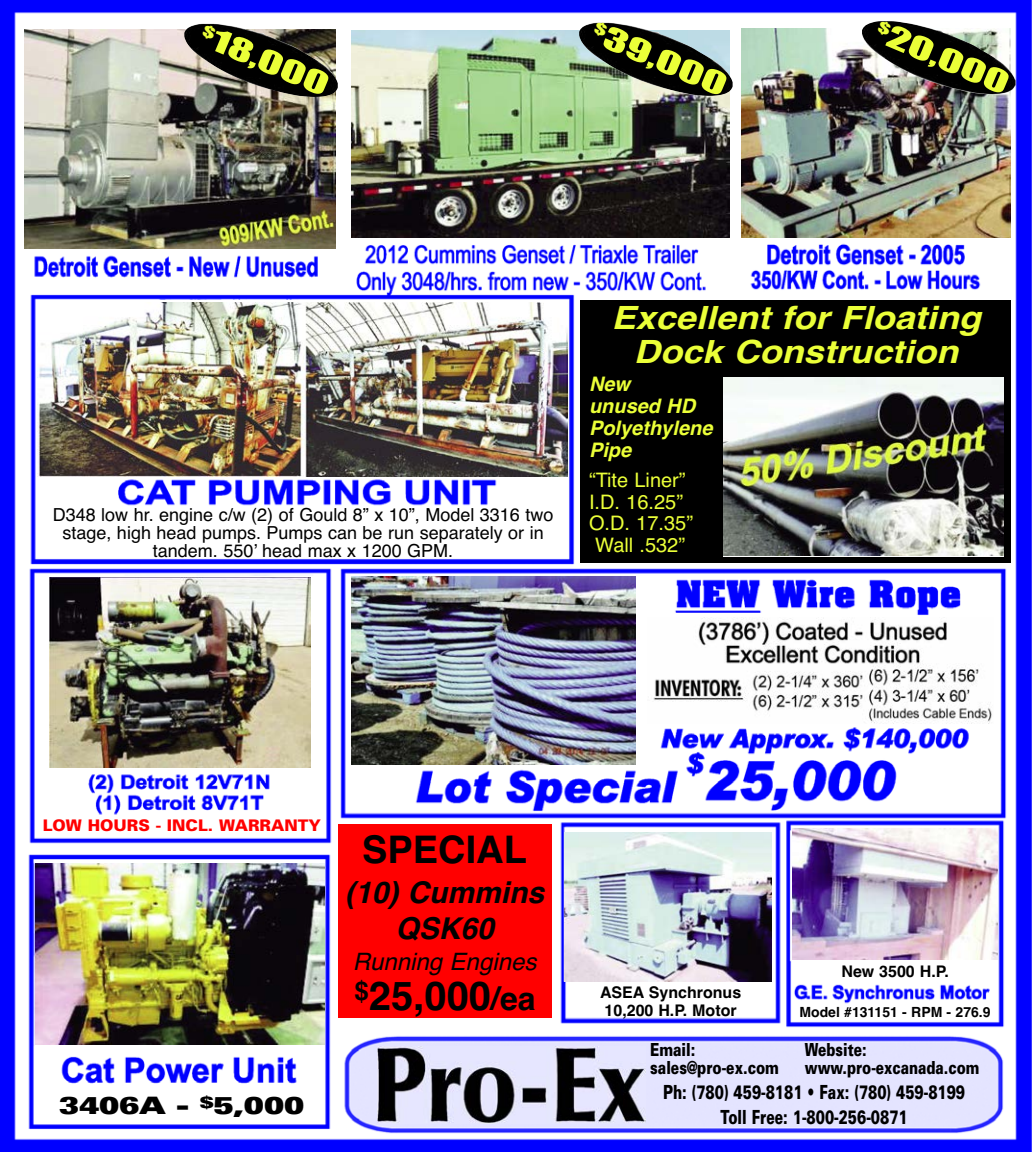
<style>
.page{position:relative;width:1032px;height:1152px;background:#fff}
.page>*{position:absolute;margin:0;border:0;box-sizing:border-box;transform-origin:0 0}
.t1{font:700 40px "Helvetica";color:#000}
.t2{font:700 38px "Helvetica";color:#000}
.t3{font:italic 700 32px/34px "Helvetica";color:#ebff38;text-align:center;scale:1.13 1}
.t4{font:italic 700 30px/36px "Helvetica";color:#000;text-align:center}
.t5{font:29px "Impact";color:#ebff38;scale:1.59 1}
.t6{font:italic 24px "Helvetica";color:#000}
.t7{font:900 expanded 24px "Univers";color:#000}
.t8{font:20px/21.6px "Helvetica";color:#ebff38;text-align:center}
.t9{font:italic 700 20px/22px "Helvetica";color:#ebff38}
.t10{font:900 19.4px/24.6px "Univers";color:#000;text-align:center;scale:.71 1}
.t11{font:18px/18px "Helvetica";color:#000;text-align:center}
.t12{font:900 18px/18px "Univers";color:#000;scale:.76 1}
.t13{font:900 18px/18px "Univers";color:#000;scale:.77 1}
.t14{font:700 16px/18px "Helvetica";color:#000}
.t15{font:900 16px "Univers";color:#f00}
.t16{font:700 14px "Helvetica";color:#000}
.s1{font-size:32px}
</style>
<div class="page">
<img style="left:0;top:0;width:1032px;height:1152px">
<div style="left:338px;top:824px;width:214px;height:194px;background:#f00"></div>
<img style="left:25px;top:29px;width:311px;height:220px">
<img style="left:351px;top:31px;width:378px;height:207px">
<img style="left:741px;top:28px;width:270px;height:210px">
<img style="left:184px;top:24px;width:154px;height:73px">
<img style="left:579px;top:23px;width:154px;height:73px">
<img style="left:862px;top:21px;width:153px;height:73px">
<img style="left:564px;top:833px;width:208px;height:148px">
<img style="left:792px;top:828px;width:206px;height:131px">
<img style="left:36px;top:864px;width:288px;height:181px">
<img style="left:49px;top:577px;width:261px;height:191px">
<img style="left:351px;top:576px;width:284px;height:188px">
<div style="left:581px;top:300px;width:430px;height:263px;background:#000"></div>
<img style="left:723px;top:377px;width:281px;height:179px">
<img style="left:336px;top:1034px;width:670px;height:101px">
<img style="left:377px;top:1047px;width:268px;height:77px">
<img style="left:647px;top:618px;width:347px;height:106px">
<img style="left:38px;top:302px;width:530px;height:174px">
<h3 class="t5" style="left:208px;top:19px;width:87px;rotate:23deg"><sup>$</sup>18,000</h3>
<h3 class="t5" style="left:600px;top:16px;width:92px;rotate:23deg"><sup>$</sup>39,000</h3>
<h3 class="t5" style="left:883px;top:15px;width:91px;rotate:23deg"><sup>$</sup>20,000</h3>
<p class="t11" style="left:53px;top:506px;width:502px">D348 low hr. engine c/w (2) of Gould 8” x 10”, Model 3316 two stage, high head pumps. Pumps can be run separately or in tandem. 550’ head max x 1200 GPM.</p>
<h3 class="t3" style="left:611px;top:301px;width:328px">Excellent for Floating<br>Dock Construction</h3>
<p class="t9" style="left:589px;top:374px;width:125px">New<br>unused HD<br>Polyethylene<br>Pipe</p>
<p class="t8" style="left:589px;top:469px;width:105px">“Tite Liner”<br>I.D. 16.25”<br>O.D. 17.35”<br>Wall .532”</p>
<p class="t15" style="left:43px;top:819px;width:280px">LOW HOURS - INCL. WARRANTY</p>
<h2 class="t2" style="left:362px;top:828px;width:166px">SPECIAL</h2>
<h3 class="t4" style="left:345px;top:874px;width:201px">(10) Cummins<br>QSK60</h3>
<h3 class="t6" style="left:353px;top:948px;width:185px">Running Engines</h3>
<h1 class="t1" style="left:354px;top:973px;width:183px"><sup>$</sup>25,000<span class="s1">/ea</span></h1>
<h3 class="t7" style="left:59px;top:1097px;width:247px">3406A - <sup>$</sup>5,000</h3>
<p class="t14" style="left:600px;top:983px;width:143px">ASEA Synchronus<br>10,200 H.P. Motor</p>
<p class="t14" style="left:842px;top:962px;width:109px">New 3500 H.P.</p>
<p class="t16" style="left:800px;top:1004px;width:193px">Model #131151 - RPM - 276.9</p>
<p class="t12" style="left:805px;top:1043px;width:231px">Website: www.pro-excanada.com</p>
<p class="t13" style="left:650px;top:1043px;width:169px">Email: sales@pro-ex.com</p>
<p class="t10" style="left:663px;top:1082px;width:427px">Ph: (780) 459-8181 • Fax: (780) 459-8199<br>Toll Free: 1-800-256-0871</p>
</div>
